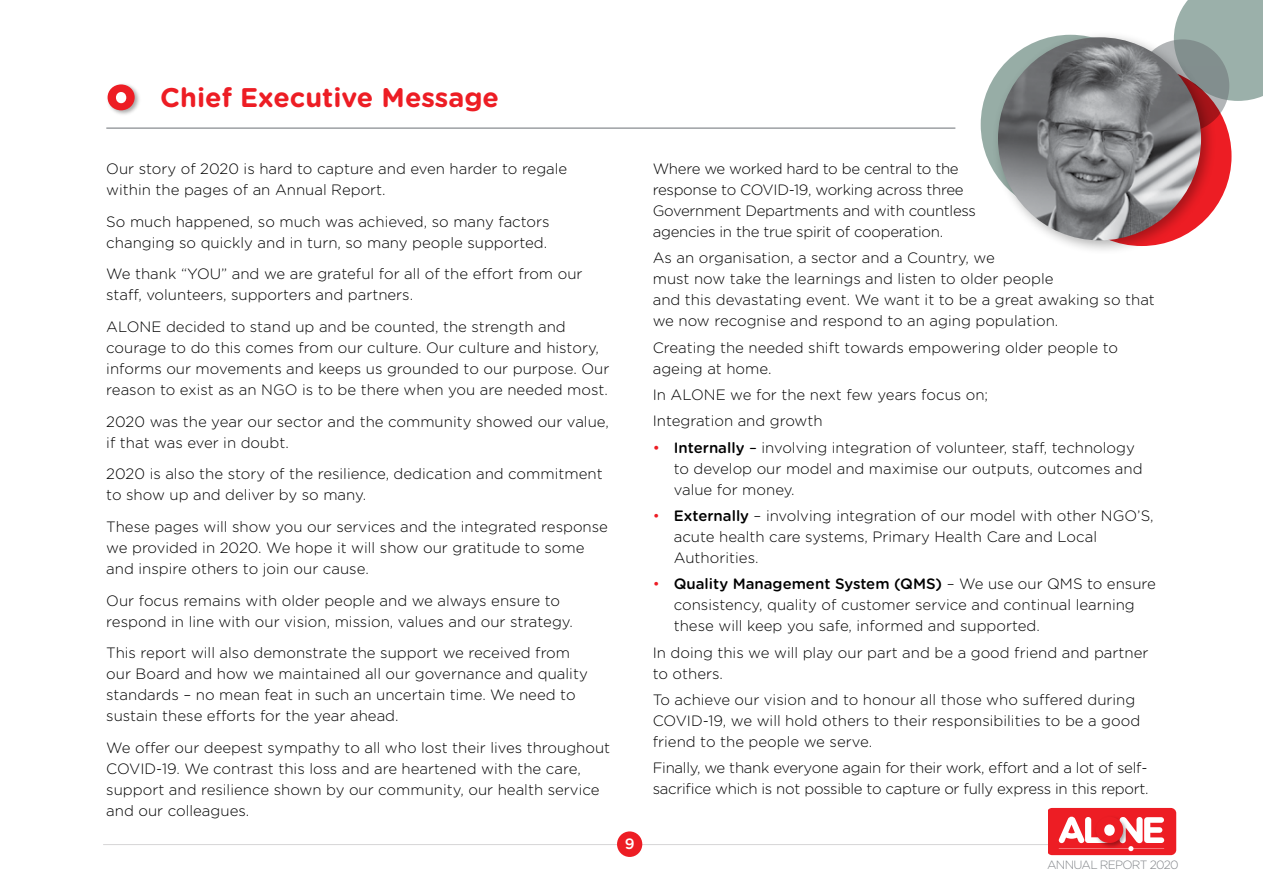
<style>
.page{position:relative;width:1263px;height:893px;background:#fff}
.page>*{position:absolute;margin:0;border:0;box-sizing:border-box;transform-origin:0 0}
.t1{font:700 27px "Gotham Rounded";color:#ed1d24}
.t2{font:300 15px/21px "Gotham Rounded";color:#000}
.t3{font:300 15px/21px "Gotham Rounded";letter-spacing:-.02em;color:#000}
.t4{font:500 15px "Gotham Rounded";color:#fff}
.t5{font:300 12px "Gotham Rounded";letter-spacing:-.06em;color:#83868a}
.s1{font-weight:400;color:#ed1d24}
.s2{font-weight:500}
.s3{font-weight:400}
.s4{color:#ed1d24}
</style>
<div class="page">
<div style="left:1174px;top:0;width:89px;height:101px;background:#9bb0aa"></div>
<svg style="left:1136px;top:39px;width:93px;height:93px"></svg>
<hr style="left:106px;top:128px;width:849px;height:1px;background:#6c7175">
<img style="left:107px;top:89px;width:33px;height:26px">
<svg style="left:108px;top:84px;width:27px;height:26px"></svg>
<div style="left:116px;top:92px;width:10px;height:11px;background:#fff;border-radius:5px"></div>
<div style="left:981px;top:35px;width:179px;height:179px;background:#97ada6;border-radius:50%"></div>
<div style="left:1052px;top:66px;width:179px;height:180px;background:#ed1d24;border-radius:50%"></div>
<div style="left:992px;top:30px;width:225px;height:225px;background:#000;opacity:.3"></div>
<img style="left:998px;top:37px;width:203px;height:203px;border-radius:102px">
<hr style="left:103px;top:844px;width:1056px;height:1px;background:#d6d5d7">
<div style="left:617px;top:831px;width:25px;height:26px;background:#ed1d24;border-radius:50%"></div>
<svg style="left:1049px;top:808px;width:127px;height:47px"></svg>
<h1 class="t1" style="left:160px;top:77px;width:340px">Chief Executive Message</h1>
<p class="t2" style="left:106px;top:158px;width:463px">Our story of 2020 is hard to capture and even harder to regale within the pages of an Annual Report.</p>
<p class="t2" style="left:106px;top:210px;width:445px">So much happened, so much was achieved, so many factors changing so quickly and in turn, so many people supported.</p>
<p class="t2" style="left:106px;top:263px;width:478px">We thank “YOU” and we are grateful for all of the effort from our staff, volunteers, supporters and partners.</p>
<p class="t2" style="left:106px;top:315px;width:505px">ALONE decided to stand up and be counted, the strength and courage to do this comes from our culture. Our culture and history, informs our movements and keeps us grounded to our purpose. Our reason to exist as an NGO is to be there when you are needed most.</p>
<p class="t2" style="left:106px;top:410px;width:504px">2020 was the year our sector and the community showed our value, if that was ever in doubt.</p>
<p class="t2" style="left:106px;top:463px;width:498px">2020 is also the story of the resilience, dedication and commitment to show up and deliver by so many.</p>
<p class="t2" style="left:106px;top:515px;width:503px">These pages will show you our services and the integrated response we provided in 2020. We hope it will show our gratitude to some and inspire others to join our cause.</p>
<p class="t2" style="left:106px;top:589px;width:468px">Our focus remains with older people and we always ensure to respond in line with our vision, mission, values and our strategy.</p>
<p class="t2" style="left:106px;top:642px;width:483px">This report will also demonstrate the support we received from our Board and how we maintained all our governance and quality standards – no mean feat in such an uncertain time. We need to sustain these efforts for the year ahead.</p>
<p class="t2" style="left:106px;top:736px;width:505px">We offer our deepest sympathy to all who lost their lives throughout COVID-19. We contrast this loss and are heartened with the care, support and resilience shown by our community, our health service and our colleagues.</p>
<p class="t4" style="left:625px;top:833px;width:11px">9</p>
<p class="t3" style="left:653px;top:158px;width:325px">Where we worked hard to be central to the response to COVID-19, working across three Government Departments and with countless agencies in the true spirit of cooperation.</p>
<p class="t2" style="left:653px;top:247px;width:504px">As an organisation, a sector and a Country, we<br>must now take the learnings and listen to older people<br>and this devastating event. We want it to be a great awaking so that we now recognise and respond to an aging population.</p>
<p class="t2" style="left:653px;top:336px;width:467px">Creating the needed shift towards empowering older people to ageing at home.</p>
<p class="t2" style="left:653px;top:381px;width:337px;line-height:26.2px">In ALONE we for the next few years focus on;<br>Integration and growth</p>
<p class="t2" style="left:674px;top:436px;width:470px;text-indent:-21px"><span class="s1">•</span> <span class="s2">Internally</span> <span class="s3">–</span> involving integration of volunteer, staff, technology to develop our model and maximise our outputs, outcomes and value for money.</p>
<p class="t2" style="left:674px;top:504px;width:481px;text-indent:-21px"><span class="s4">•</span> <span class="s2">Externally</span> – involving integration of our model with other NGO’S, acute health care systems, Primary Health Care and Local<br>Authorities.</p>
<p class="t2" style="left:674px;top:573px;width:484px;text-indent:-21px"><span class="s4">•</span> <span class="s2">Quality Management System (QMS)</span> – We use our QMS to ensure consistency, quality of customer service and continual learning these will keep you safe, informed and supported.</p>
<p class="t2" style="left:653px;top:641px;width:497px">In doing this we will play our part and be a good friend and partner to others.</p>
<p class="t2" style="left:653px;top:688px;width:489px">To achieve our vision and to honour all those who suffered during<br>COVID-19, we will hold others to their responsibilities to be a good friend to the people we serve.</p>
<p class="t3" style="left:653px;top:757px;width:497px">Finally, we thank everyone again for their work, effort and a lot of self&shy;sacrifice which is not possible to capture or fully express in this report.</p>
<p class="t5" style="left:1047px;top:856px;width:133px">ANNUAL REPORT 2020</p>
</div>
